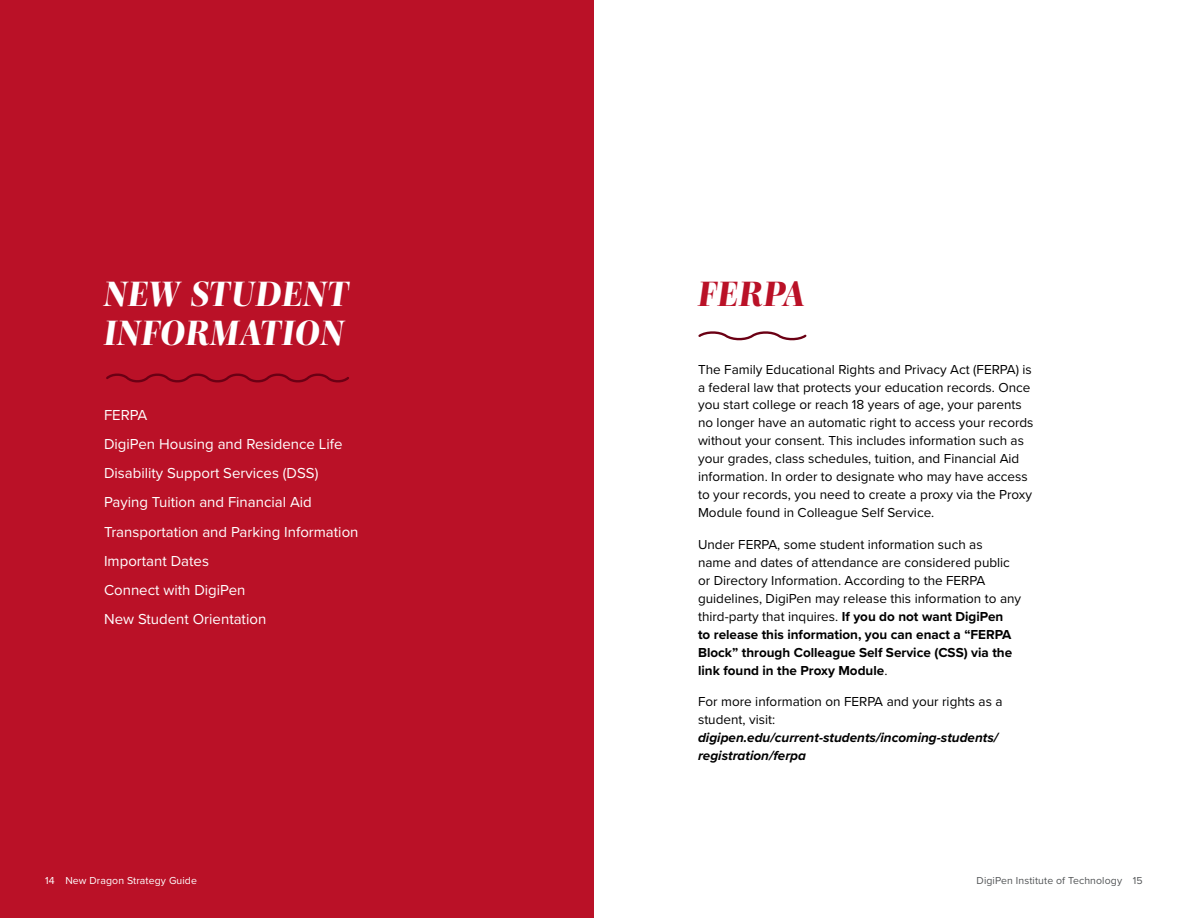
<style>
.page{position:relative;width:1188px;height:918px;background:#fff}
.page>*{position:absolute;margin:0;border:0;box-sizing:border-box;transform-origin:0 0}
.h1-red{font:italic 800 36px/39px "Mencken Std Head";letter-spacing:.01em;color:#fff}
.h1-red-2{font:italic 800 36px "Mencken Std Head";letter-spacing:.01em;color:#ba1127}
.body{font:15px "Proxima Nova";color:#fff}
.body-2{font:13.5px/18px "Proxima Nova";color:#000}
.body-3{font:italic 700 13.5px/18px "Proxima Nova";color:#000}
.t1{font:10.5px "Proxima Nova";letter-spacing:.01em;color:#535557}
.t2{font:10.5px "Proxima Nova";letter-spacing:.01em;color:#fff}
.s1{font-weight:700}
.s2{font-weight:400;font-style:normal}
</style>
<div class="page">
<div style="left:0;top:0;width:594px;height:918px;background:#ba1127"></div>
<svg style="left:106px;top:373px;width:243px;height:10px"></svg>
<svg style="left:698px;top:331px;width:109px;height:10px"></svg>
<h1 class="h1-red" style="left:104px;top:274px;width:247px">NEW STUDENT<br>INFORMATION</h1>
<p class="body" style="left:104px;top:403px;width:45px">FERPA</p>
<p class="body" style="left:104px;top:433px;width:240px">DigiPen Housing and Residence Life</p>
<p class="body" style="left:104px;top:462px;width:216px">Disability Support Services (DSS)</p>
<p class="body" style="left:104px;top:491px;width:209px">Paying Tuition and Financial Aid</p>
<p class="body" style="left:104px;top:520px;width:256px">Transportation and Parking Information</p>
<p class="body" style="left:104px;top:550px;width:106px">Important Dates</p>
<p class="body" style="left:104px;top:579px;width:143px">Connect with DigiPen</p>
<p class="body" style="left:104px;top:608px;width:164px">New Student Orientation</p>
<h1 class="h1-red-2" style="left:698px;top:273px;width:109px">FERPA</h1>
<p class="body-2" style="left:698px;top:359px;width:337px">The Family Educational Rights and Privacy Act (FERPA) is a federal law that protects your education records. Once you start college or reach 18 years of age, your parents no longer have an automatic right to access your records without your consent. This includes information such as your grades, class schedules, tuition, and Financial Aid information. In order to designate who may have access to your records, you need to create a proxy via the Proxy Module found in Colleague Self Service.</p>
<p class="body-2" style="left:698px;top:535px;width:325px">Under FERPA, some student information such as<br>name and dates of attendance are considered public or Directory Information. According to the FERPA guidelines, DigiPen may release this information to any third-party that inquires. <span class="s1">If you do not want DigiPen<br>to release this information, you can enact a “FERPA Block” through Colleague Self Service (CSS) via the link found in the Proxy Module</span>.</p>
<p class="body-3" style="left:698px;top:693px;width:306px"><span class="s2">For more information on FERPA and your rights as a student, visit: </span>digipen.edu/current-students/incoming-students/ registration/ferpa</p>
<p class="t2" style="left:45px;top:873px;width:153px">14 New Dragon Strategy Guide</p>
<p class="t1" style="left:977px;top:873px;width:168px">DigiPen Institute of Technology 15</p>
</div>
